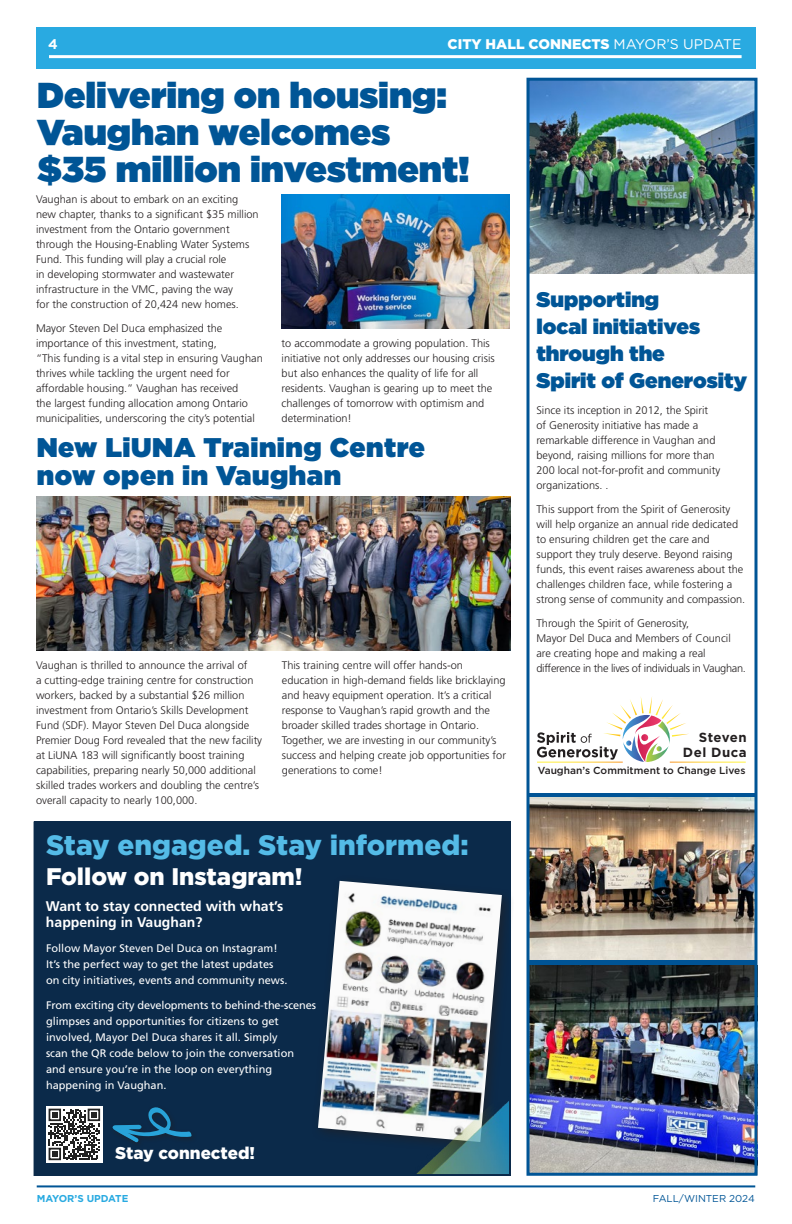
<style>
.page{position:relative;width:792px;height:1224px;background:#fff}
.page>*{position:absolute;margin:0;border:0;box-sizing:border-box;transform-origin:0 0}
.t1{font:900 36px/37px "Gotham";color:#005596}
.t2{font:900 28px "Gotham";color:#54bbe7}
.t3{font:900 27px/28px "Gotham";letter-spacing:.02em;color:#005596}
.t4{font:900 24px "Gotham";color:#fff}
.t5{font:900 21.1px/27px "Gotham";color:#005596}
.t6{font:900 17px "Gotham";color:#fff}
.t7{font:700 14px/16px "Frutiger LT Std";color:#fff}
.t8{font:900 14px "Gotham";color:#fff}
.t9{font:700 14px "Gotham";color:#fff}
.t10{font:700 13.2px/15px "Gotham";letter-spacing:.04em;color:#231f20;text-align:right}
.t11{font:300 11px/15px "Frutiger LT Std";color:#231f20}
.t12{font:11px/16px "Frutiger LT Std";color:#fff}
.t13{font:500 10.2px "Gotham";color:#231f20}
.t14{font:10px "Gotham";color:#005596}
.t15{font:700 10px "Gotham";color:#29aae1}
.s1{font-weight:400}
</style>
<div class="page">
<hr style="left:37px;top:1185px;width:718px;height:2px;background:#005596">
<div style="left:528px;top:793px;width:228px;height:381px;background:#005496"></div>
<img style="left:530px;top:965px;width:224px;height:207px">
<img style="left:530px;top:798px;width:224px;height:162px">
<img style="left:530px;top:82px;width:224px;height:192px">
<div style="left:526px;top:78px;width:232px;height:1098px;border:3px solid #005596"></div>
<img style="left:282px;top:195px;width:228px;height:133px">
<div style="left:35px;top:822px;width:476px;height:352px;background:#0b2a4a"></div>
<svg style="left:46px;top:1106px;width:57px;height:57px"></svg>
<svg style="left:49px;top:1109px;width:51px;height:51px"></svg>
<div style="left:311px;top:874px;width:203px;height:281px;background:#231f20;opacity:.6"></div>
<img style="left:318px;top:881px;width:184px;height:261px">
<img style="left:410px;top:1092px;width:98px;height:81px">
<div style="left:34px;top:822px;width:477px;height:354px;border:2px solid #0b2a4a"></div>
<div style="left:36px;top:27px;width:720px;height:42px;background:#29aae1"></div>
<hr style="left:49px;top:55px;width:693px;height:3px;background:#fff">
<img style="left:37px;top:497px;width:474px;height:153px">
<svg style="left:537px;top:697px;width:152px;height:65px"></svg>
<svg style="left:112px;top:1107px;width:81px;height:35px"></svg>
<p class="t9" style="left:48px;top:35px;width:11px">4</p>
<p class="t8" style="left:448px;top:34px;width:296px">CITY HALL CONNECTS <span class="s1">MAYOR’S UPDATE</span></p>
<h1 class="t1" style="left:37px;top:76px;width:434px">Delivering on housing:<br>Vaughan welcomes<br>$35 million investment!</h1>
<p class="t11" style="left:36px;top:192px;width:224px">Vaughan is about to embark on an exciting new chapter, thanks to a significant $35 million investment from the Ontario government through the Housing-Enabling Water Systems Fund. This funding will play a crucial role<br>in developing stormwater and wastewater infrastructure in the VMC, paving the way<br>for the construction of 20,424 new homes.</p>
<p class="t11" style="left:36px;top:321px;width:228px">Mayor Steven Del Duca emphasized the importance of this investment, stating,<br>“This funding is a vital step in ensuring Vaughan thrives while tackling the urgent need for affordable housing.” Vaughan has received<br>the largest funding allocation among Ontario municipalities, underscoring the city’s potential</p>
<p class="t11" style="left:282px;top:336px;width:215px">to accommodate a growing population. This initiative not only addresses our housing crisis but also enhances the quality of life for all residents. Vaughan is gearing up to meet the challenges of tomorrow with optimism and determination!</p>
<h3 class="t3" style="left:37px;top:433px;width:390px">New LiUNA Training Centre now open in Vaughan</h3>
<p class="t11" style="left:36px;top:658px;width:228px">Vaughan is thrilled to announce the arrival of<br>a cutting-edge training centre for construction workers, backed by a substantial $26 million investment from Ontario’s Skills Development Fund (SDF). Mayor Steven Del Duca alongside Premier Doug Ford revealed that the new facility at LiUNA 183 will significantly boost training capabilities, preparing nearly 50,000 additional skilled trades workers and doubling the centre’s overall capacity to nearly 100,000.</p>
<p class="t11" style="left:282px;top:658px;width:226px">This training centre will offer hands-on education in high-demand fields like bricklaying and heavy equipment operation. It’s a critical response to Vaughan’s rapid growth and the broader skilled trades shortage in Ontario.<br>Together, we are investing in our community’s success and helping create job opportunities for generations to come!</p>
<h2 class="t2" style="left:46px;top:825px;width:424px">Stay engaged. Stay informed:</h2>
<h3 class="t4" style="left:46px;top:860px;width:258px">Follow on Instagram!</h3>
<p class="t7" style="left:46px;top:898px;width:239px">Want to stay connected with what’s happening in Vaughan?</p>
<p class="t12" style="left:46px;top:940px;width:243px">Follow Mayor Steven Del Duca on Instagram!<br>It’s the perfect way to get the latest updates on city initiatives, events and community news.</p>
<p class="t12" style="left:46px;top:997px;width:272px">From exciting city developments to behind-the-scenes glimpses and opportunities for citizens to get involved, Mayor Del Duca shares it all. Simply<br>scan the QR code below to join the conversation and ensure you’re in the loop on everything happening in Vaughan.</p>
<h3 class="t6" style="left:115px;top:1141px;width:141px">Stay connected!</h3>
<h3 class="t5" style="left:536px;top:285px;width:212px">Supporting<br>local initiatives through the<br>Spirit of Generosity</h3>
<p class="t11" style="left:536px;top:403px;width:185px">Since its inception in 2012, the Spirit of Generosity initiative has made a remarkable difference in Vaughan and beyond, raising millions for more than 200 local not-for-profit and community organizations. .</p>
<p class="t11" style="left:536px;top:502px;width:210px">This support from the Spirit of Generosity will help organize an annual ride dedicated to ensuring children get the care and support they truly deserve. Beyond raising funds, this event raises awareness about the challenges children face, while fostering a strong sense of community and compassion.</p>
<p class="t11" style="left:536px;top:616px;width:211px">Through the Spirit of Generosity,<br>Mayor Del Duca and Members of Council are creating hope and making a real difference in the lives of individuals in Vaughan.</p>
<p class="t10" style="left:683px;top:730px;width:65px">Steven<br>Del Duca</p>
<p class="t13" style="left:538px;top:764px;width:209px">Vaughan’s Commitment to Change Lives</p>
<p class="t15" style="left:37px;top:1192px;width:93px">MAYOR’S UPDATE</p>
<p class="t14" style="left:653px;top:1192px;width:103px">FALL/WINTER 2024</p>
</div>
